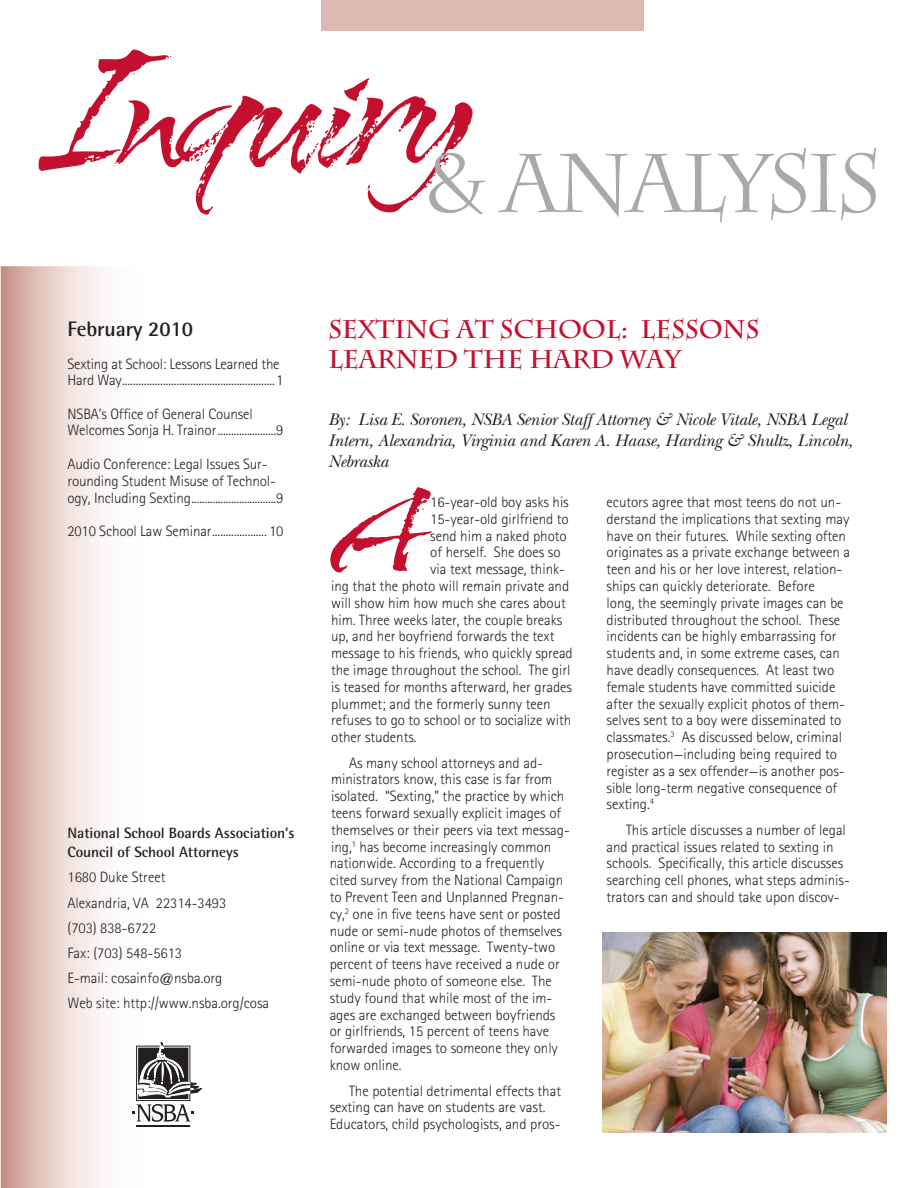
<style>
.page{position:relative;width:918px;height:1188px;background:#fff}
.page>*{position:absolute;margin:0;border:0;box-sizing:border-box;transform-origin:0 0}
.t1{font:198px "Arid ITC Std";letter-spacing:-.05em;color:#c3102f}
.t2{font:127.95px "Arid ITC";color:#c3102f}
.t3{font:82.5px "Charlemagne Std";letter-spacing:-.06em;color:#a8a9ad}
.t4{font:700 25.5px/30px "Charlemagne Std";letter-spacing:-.01em;color:#c3102f}
.t5{font:700 21px "Rotis Semi Sans";letter-spacing:-.005em;color:#231f20}
.t6{font:italic 17.55px/21px "New Baskerville";letter-spacing:-.01em;color:#231f20}
.t7{font:300 15px/16.8px "Rotis Sans Serif";letter-spacing:-.005em;color:#231f20}
.t8{font:700 15px/19.5px "Rotis Semi Sans";letter-spacing:-.005em;color:#231f20}
</style>
<div class="page">
<div style="left:321px;top:0;width:322px;height:30px;background:#dcbab1"></div>
<svg style="left:1px;top:266px;width:202px;height:922px"></svg>
<hr style="left:137px;top:1126px;width:53px;height:1px;background:#231f20">
<svg style="left:133px;top:1042px;width:69px;height:80px"></svg>
<img style="left:602px;top:933px;width:285px;height:200px">
<h1 class="t1" style="left:39px;top:4px;width:436px">Inquiry</h1>
<h3 class="t3" style="left:424px;top:137px;width:459px">&amp; ANALYSIS</h3>
<h3 class="t5" style="left:68px;top:316px;width:127px">February 2010</h3>
<p class="t7" style="left:68px;top:355px;width:218px">Sexting at School: Lessons Learned the<br>Hard Way........................................................1</p>
<p class="t7" style="left:68px;top:405px;width:217px">NSBA’s Office of General Counsel<br>Welcomes Sonja H. Trainor......................9</p>
<p class="t7" style="left:68px;top:455px;width:218px">Audio Conference: Legal Issues Sur&shy;rounding Student Misuse of Technol&shy;ogy, Including Sexting................................9</p>
<p class="t7" style="left:68px;top:523px;width:217px">2010 School Law Seminar.................... 10</p>
<p class="t8" style="left:68px;top:823px;width:229px">National School Boards Association’s<br>Council of School Attorneys</p>
<p class="t7" style="left:68px;top:865px;width:203px;line-height:25.2px">1680 Duke Street<br>Alexandria, VA 22314-3493<br>(703) 838-6722<br>Fax: (703) 548-5613<br>E-mail: cosainfo@nsba.org<br>Web site: http://www.nsba.org/cosa</p>
<h3 class="t4" style="left:328px;top:314px;width:433px">SEXTING AT SCHOOL: LESSONS<br>LEARNED THE HARD WAY</h3>
<p class="t6" style="left:328px;top:409px;width:526px">By: Lisa E. Soronen, NSBA Senior Staff Attorney &amp; Nicole Vitale, NSBA Legal<br>Intern, Alexandria, Virginia and Karen A. Haase, Harding &amp; Shultz, Lincoln,<br>Nebraska</p>
<h2 class="t2" style="left:333px;top:463px;width:95px">A</h2>
<p class="t7" style="left:430px;top:494px;width:140px">16-year-old boy asks his</p>
<p class="t7" style="left:430px;top:510px;width:140px">15-year-old girlfriend to</p>
<p class="t7" style="left:430px;top:527px;width:138px">send him a naked photo</p>
<p class="t7" style="left:430px;top:544px;width:132px">of herself. She does so</p>
<p class="t7" style="left:430px;top:561px;width:136px">via text message, think-</p>
<p class="t7" style="left:331px;top:578px;width:240px">ing that the photo will remain private and</p>
<p class="t7" style="left:331px;top:594px;width:236px">will show him how much she cares about</p>
<p class="t7" style="left:331px;top:611px;width:233px">him. Three weeks later, the couple breaks</p>
<p class="t7" style="left:331px;top:628px;width:225px">up, and her boyfriend forwards the text</p>
<p class="t7" style="left:331px;top:645px;width:243px">message to his friends, who quickly spread</p>
<p class="t7" style="left:331px;top:662px;width:241px">the image throughout the school. The girl</p>
<p class="t7" style="left:331px;top:678px;width:242px">is teased for months afterward, her grades</p>
<p class="t7" style="left:331px;top:695px;width:221px">plummet; and the formerly sunny teen</p>
<p class="t7" style="left:331px;top:712px;width:242px">refuses to go to school or to socialize with</p>
<p class="t7" style="left:331px;top:729px;width:87px">other students.</p>
<p class="t7" style="left:330px;top:754px;width:242px;text-indent:19px">As many school attorneys and ad&shy;ministrators know, this case is far from isolated. “Sexting,” the practice by which teens forward sexually explicit images of themselves or their peers via text messag&shy;ing,<sup>1</sup> has become increasingly common nationwide. According to a frequently cited survey from the National Campaign to Prevent Teen and Unplanned Pregnan&shy;cy,<sup>2</sup> one in five teens have sent or posted nude or semi-nude photos of themselves online or via text message. Twenty-two percent of teens have received a nude or semi-nude photo of someone else. The study found that while most of the im&shy;ages are exchanged between boyfriends or girlfriends, 15 percent of teens have forwarded images to someone they only know online.</p>
<p class="t7" style="left:330px;top:1082px;width:233px;text-indent:20px">The potential detrimental effects that sexting can have on students are vast.<br>Educators, child psychologists, and pros-</p>
<p class="t7" style="left:607px;top:494px;width:245px">ecutors agree that most teens do not un&shy;derstand the implications that sexting may have on their futures. While sexting often originates as a private exchange between a teen and his or her love interest, relation&shy;ships can quickly deteriorate. Before<br>long, the seemingly private images can be distributed throughout the school. These incidents can be highly embarrassing for students and, in some extreme cases, can have deadly consequences. At least two female students have committed suicide after the sexually explicit photos of them&shy;selves sent to a boy were disseminated to classmates.<sup>3</sup> As discussed below, criminal prosecution—including being required to register as a sex offender—is another pos&shy;sible long-term negative consequence of sexting.<sup>4</sup></p>
<p class="t7" style="left:607px;top:821px;width:245px;text-indent:20px">This article discusses a number of legal and practical issues related to sexting in schools. Specifically, this article discusses searching cell phones, what steps adminis&shy;trators can and should take upon discov-</p>
</div>
